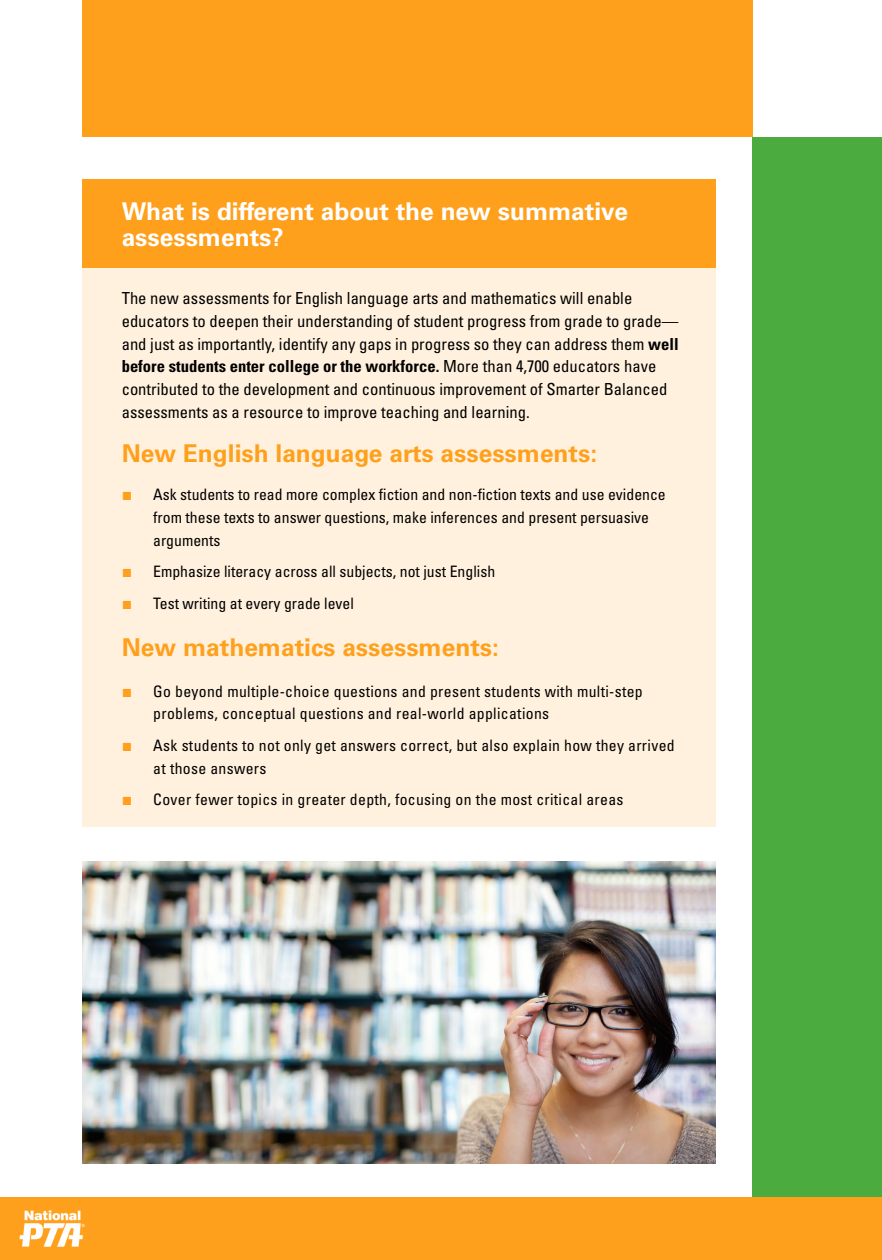
<style>
.page{position:relative;width:882px;height:1260px;background:#fff}
.page>*{position:absolute;margin:0;border:0;box-sizing:border-box;transform-origin:0 0}
.t1{font:700 24.5px "Univers LT Std";color:#ffa01c}
.t2{font:700 24.5px/26.2px "Univers LT Std";color:#fff}
.t3{font:condensed 16.62px/22.8px "Univers LT Std";color:#000}
.t4{font:condensed 15.75px/22.8px "Univers LT Std";letter-spacing:.02em;color:#000}
.t5{font:condensed 15.75px/22.8px "Univers LT Std";color:#000}
.s1{font-weight:700}
.s2{font-family:"Arial";font-stretch:normal;font-size:17.5px;color:#ffa01c}
</style>
<div class="page">
<img style="left:82px;top:861px;width:633px;height:302px">
<div style="left:82px;top:179px;width:633px;height:89px;background:#ffa01c"></div>
<div style="left:82px;top:268px;width:633px;height:559px;background:#fff1dd"></div>
<div style="left:82px;top:0;width:671px;height:137px;background:#ffa01c"></div>
<div style="left:753px;top:137px;width:129px;height:1094px;background:#4cab3f"></div>
<div style="left:0;top:1197px;width:882px;height:63px;background:#ffa01c"></div>
<img style="left:19px;top:1210px;width:66px;height:37px">
<h1 class="t2" style="left:122px;top:199px;width:508px">What is different about the new summative assessments?</h1>
<p class="t3" style="left:122px;top:287px;width:559px">The new assessments for English language arts and mathematics will enable educators to deepen their understanding of student progress from grade to grade— and just as importantly, identify any gaps in progress so they can address them <span class="s1">well before students enter college or the workforce.</span> More than 4,700 educators have contributed to the development and continuous improvement of Smarter Balanced assessments as a resource to improve teaching and learning.</p>
<h1 class="t1" style="left:122px;top:439px;width:477px">New English language arts assessments:</h1>
<p class="t5" style="left:153px;top:483px;width:514px;text-indent:-32px"><span class="s2">■</span> Ask students to read more complex fiction and non-fiction texts and use evidence from these texts to answer questions, make inferences and present persuasive arguments</p>
<p class="t5" style="left:122px;top:560px;width:375px"><span class="s2">■</span> Emphasize literacy across all subjects, not just English</p>
<p class="t5" style="left:122px;top:592px;width:234px"><span class="s2">■</span> Test writing at every grade level</p>
<h1 class="t1" style="left:122px;top:633px;width:379px">New mathematics assessments:</h1>
<p class="t4" style="left:153px;top:679px;width:491px;text-indent:-32px"><span class="s2">■</span> Go beyond multiple-choice questions and present students with multi-step problems, conceptual questions and real-world applications</p>
<p class="t4" style="left:153px;top:734px;width:523px;text-indent:-32px"><span class="s2">■</span> Ask students to not only get answers correct, but also explain how they arrived at those answers</p>
<p class="t4" style="left:122px;top:788px;width:503px"><span class="s2">■</span> Cover fewer topics in greater depth, focusing on the most critical areas</p>
</div>
